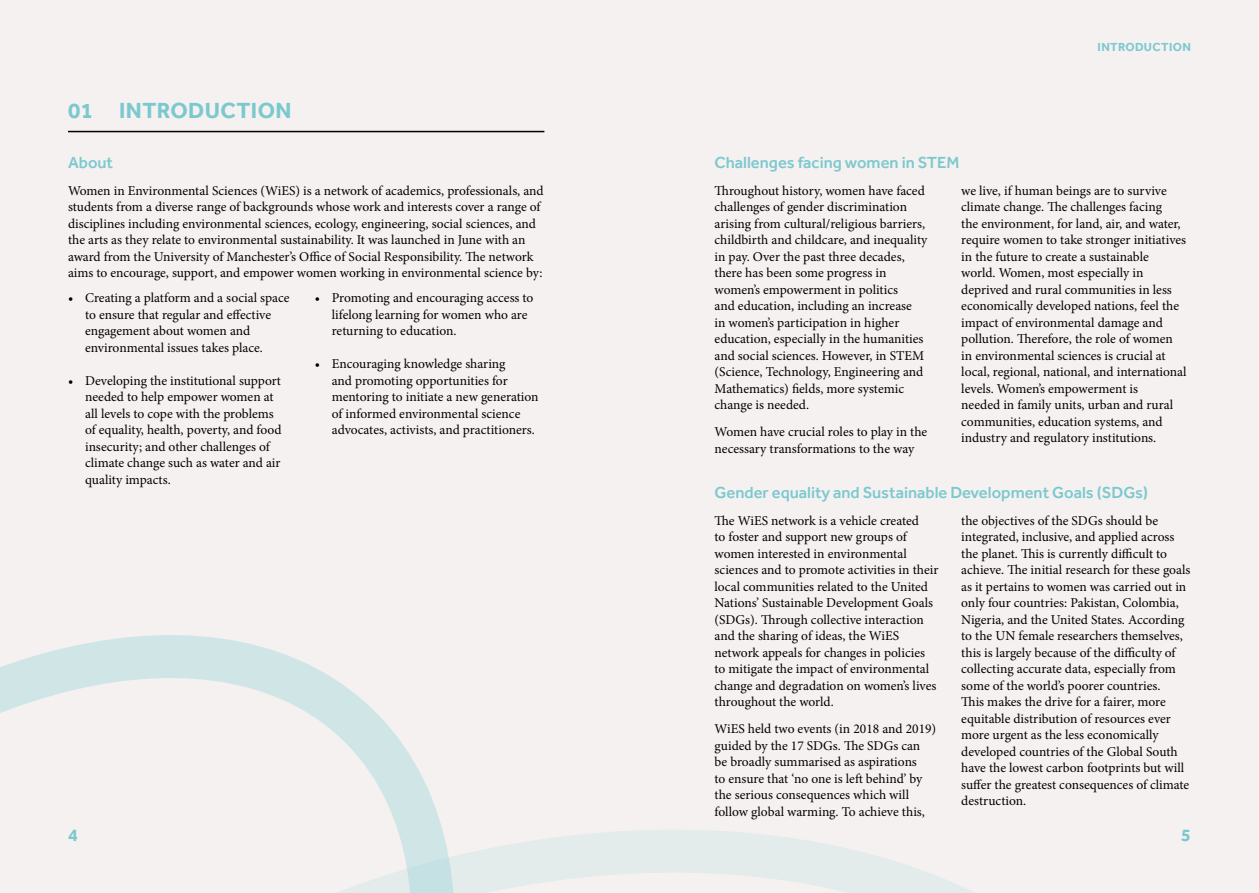
<style>
.page{position:relative;width:1259px;height:893px;background:#f5f1f0}
.page>*{position:absolute;margin:0;border:0;box-sizing:border-box;transform-origin:0 0}
.t1{font:700 22.5px "Effra";letter-spacing:.02em;color:#7bc9cf}
.t2{font:700 18px "Effra";color:#7bc9cf}
.t3{font:500 16.5px "Effra";color:#7bc9cf}
.t4{font:13.5px/16.5px "Minion Pro";color:#000}
.t5{font:700 12px "Effra";letter-spacing:.03em;color:#7bc9cf}
</style>
<div class="page">
<hr style="left:68px;top:131px;width:476px;height:1px;background:#000">
<svg style="left:0;top:635px;width:436px;height:175px"></svg>
<svg style="left:337px;top:810px;width:638px;height:83px"></svg>
<h1 class="t1" style="left:68px;top:97px;width:225px">01 INTRODUCTION</h1>
<p class="t3" style="left:68px;top:152px;width:47px">About</p>
<p class="t4" style="left:68px;top:182px;width:477px">Women in Environmental Sciences (WiES) is a network of academics, professionals, and students from a diverse range of backgrounds whose work and interests cover a range of disciplines including environmental sciences, ecology, engineering, social sciences, and the arts as they relate to environmental sustainability. It was launched in June with an award from the University of Manchester’s Office of Social Responsibility. The network aims to encourage, support, and empower women working in environmental science by:</p>
<p class="t4" style="left:85px;top:290px;width:206px;text-indent:-17px">• Creating a platform and a social space to ensure that regular and effective engagement about women and environmental issues takes place.</p>
<p class="t4" style="left:85px;top:372px;width:198px;text-indent:-17px">• Developing the institutional support needed to help empower women at all levels to cope with the problems of equality, health, poverty, and food insecurity; and other challenges of climate change such as water and air quality impacts.</p>
<p class="t4" style="left:332px;top:290px;width:203px;text-indent:-17px">• Promoting and encouraging access to lifelong learning for women who are returning to education.</p>
<p class="t4" style="left:332px;top:356px;width:208px;text-indent:-17px">• Encouraging knowledge sharing<br>and promoting opportunities for mentoring to initiate a new generation of informed environmental science advocates, activists, and practitioners.</p>
<p class="t5" style="left:1097px;top:40px;width:95px">INTRODUCTION</p>
<p class="t3" style="left:714px;top:152px;width:246px">Challenges facing women in STEM</p>
<p class="t4" style="left:714px;top:182px;width:214px">Throughout history, women have faced challenges of gender discrimination arising from cultural/religious barriers, childbirth and childcare, and inequality in pay. Over the past three decades, there has been some progress in women’s empowerment in politics<br>and education, including an increase<br>in women’s participation in higher education, especially in the humanities and social sciences. However, in STEM (Science, Technology, Engineering and Mathematics) fields, more systemic change is needed.</p>
<p class="t4" style="left:714px;top:424px;width:214px">Women have crucial roles to play in the necessary transformations to the way</p>
<p class="t4" style="left:961px;top:182px;width:227px">we live, if human beings are to survive climate change. The challenges facing<br>the environment, for land, air, and water, require women to take stronger initiatives in the future to create a sustainable<br>world. Women, most especially in deprived and rural communities in less economically developed nations, feel the impact of environmental damage and pollution. Therefore, the role of women in environmental sciences is crucial at local, regional, national, and international levels. Women’s empowerment is<br>needed in family units, urban and rural communities, education systems, and industry and regulatory institutions.</p>
<p class="t3" style="left:714px;top:482px;width:435px">Gender equality and Sustainable Development Goals (SDGs)</p>
<p class="t4" style="left:714px;top:512px;width:225px">The WiES network is a vehicle created<br>to foster and support new groups of women interested in environmental sciences and to promote activities in their local communities related to the United Nations’ Sustainable Development Goals (SDGs). Through collective interaction and the sharing of ideas, the WiES network appeals for changes in policies to mitigate the impact of environmental change and degradation on women’s lives throughout the world.</p>
<p class="t4" style="left:714px;top:721px;width:223px">WiES held two events (in 2018 and 2019) guided by the 17 SDGs. The SDGs can be broadly summarised as aspirations<br>to ensure that ‘no one is left behind’ by the serious consequences which will follow global warming. To achieve this,</p>
<p class="t4" style="left:961px;top:512px;width:231px">the objectives of the SDGs should be integrated, inclusive, and applied across the planet. This is currently difficult to achieve. The initial research for these goals as it pertains to women was carried out in only four countries: Pakistan, Colombia, Nigeria, and the United States. According to the UN female researchers themselves, this is largely because of the difficulty of collecting accurate data, especially from some of the world’s poorer countries.<br>This makes the drive for a fairer, more equitable distribution of resources ever more urgent as the less economically developed countries of the Global South have the lowest carbon footprints but will suffer the greatest consequences of climate destruction.</p>
<h2 class="t2" style="left:68px;top:824px;width:11px">4</h2>
<h2 class="t2" style="left:1181px;top:824px;width:11px">5</h2>
</div>
